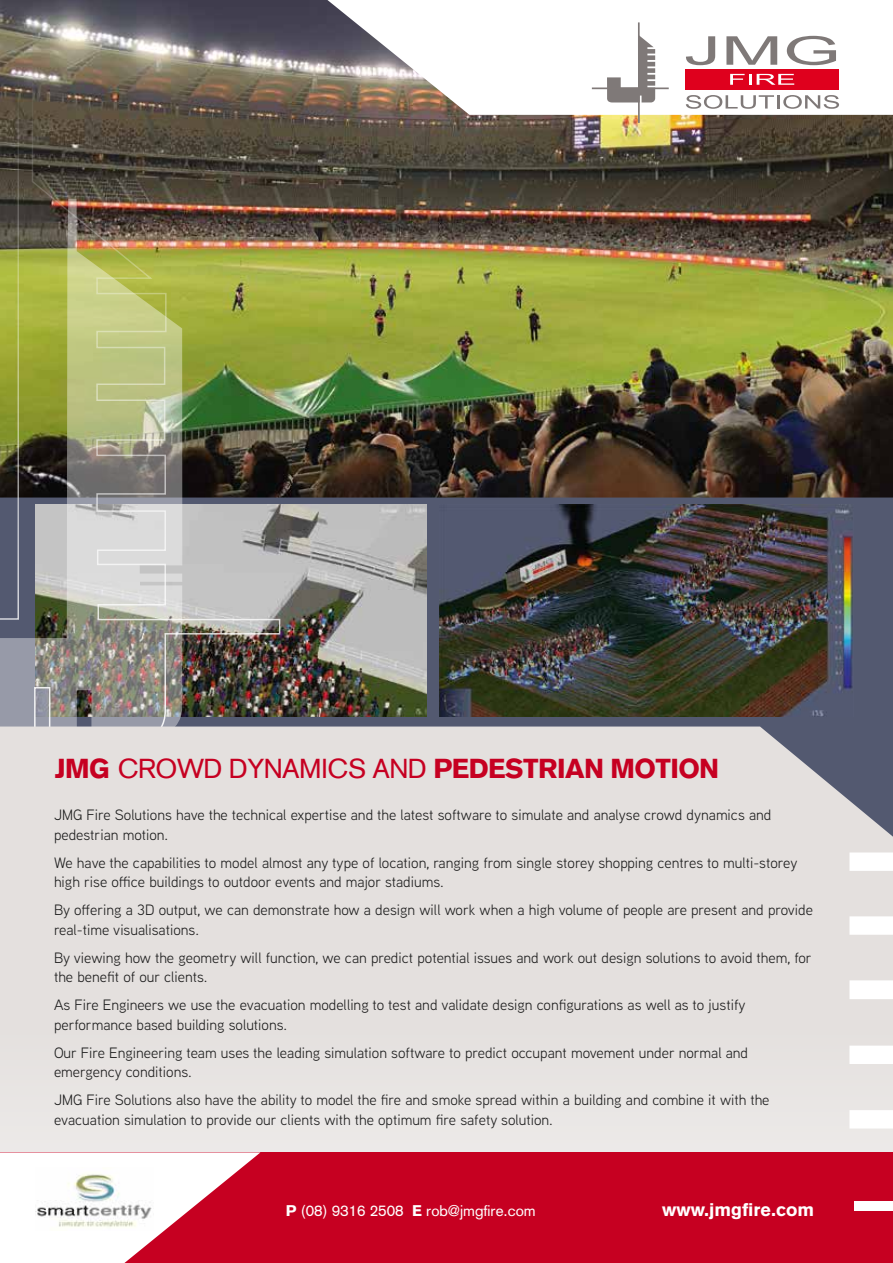
<style>
.page{position:relative;width:893px;height:1263px;background:#fff}
.page>*{position:absolute;margin:0;border:0;box-sizing:border-box;transform-origin:0 0}
.t1{font:900 27px "Akzidenz Grotesk";letter-spacing:-.02em;color:#c60021}
.t2{font:900 18px "Akzidenz Grotesk";color:#fff}
.t3{font:15.3px "Akzidenz Grotesk";color:#fff}
.t4{font:15px/19.5px "Aaux Next";color:#1e1e1e}
.s1{font-weight:400}
.s2{font-weight:900}
</style>
<div class="page">
<div style="left:0;top:497px;width:893px;height:347px;background:#535970"></div>
<img style="left:440px;top:505px;width:413px;height:212px">
<img style="left:281px;top:505px;width:146px;height:212px">
<img style="left:0;top:0;width:893px;height:497px">
<svg style="left:686px;top:36px;width:29px;height:29px"></svg>
<svg style="left:726px;top:36px;width:51px;height:29px"></svg>
<svg style="left:787px;top:36px;width:49px;height:29px"></svg>
<svg style="left:607px;top:35px;width:48px;height:68px"></svg>
<hr style="left:638px;top:22px;width:2px;height:101px;background:#7f7978">
<hr style="left:592px;top:87px;width:77px;height:2px;background:#807978">
<svg style="left:686px;top:95px;width:88px;height:14px"></svg>
<hr style="left:777px;top:95px;width:3px;height:14px;background:#7f7978">
<svg style="left:783px;top:95px;width:56px;height:14px"></svg>
<div style="left:686px;top:69px;width:153px;height:21px;background:#df001d"></div>
<svg style="left:730px;top:74px;width:64px;height:11px"></svg>
<img style="left:0;top:66px;width:281px;height:660px">
<svg style="left:0;top:726px;width:893px;height:426px;background:#e2dfdd"></svg>
<div style="left:0;top:1152px;width:893px;height:111px;background:#c60021"></div>
<div style="left:855px;top:1201px;width:38px;height:9px;background:#fff"></div>
<svg style="left:0;top:1152px;width:260px;height:111px"></svg>
<img style="left:35px;top:1167px;width:118px;height:64px">
<h1 class="t1" style="left:55px;top:753px;width:666px">JMG <span class="s1">CROWD DYNAMICS AND</span> PEDESTRIAN MOTION</h1>
<p class="t4" style="left:54px;top:805px;width:719px">JMG Fire Solutions have the technical expertise and the latest software to simulate and analyse crowd dynamics and pedestrian motion.</p>
<p class="t4" style="left:54px;top:852px;width:745px">We have the capabilities to model almost any type of location, ranging from single storey shopping centres to multi-storey high rise office buildings to outdoor events and major stadiums.</p>
<p class="t4" style="left:54px;top:900px;width:760px">By offering a 3D output, we can demonstrate how a design will work when a high volume of people are present and provide real-time visualisations.</p>
<p class="t4" style="left:54px;top:947px;width:759px">By viewing how the geometry will function, we can predict potential issues and work out design solutions to avoid them, for the benefit of our clients.</p>
<p class="t4" style="left:54px;top:995px;width:693px">As Fire Engineers we use the evacuation modelling to test and validate design configurations as well as to justify performance based building solutions.</p>
<p class="t4" style="left:54px;top:1042px;width:696px">Our Fire Engineering team uses the leading simulation software to predict occupant movement under normal and emergency conditions.</p>
<p class="t4" style="left:54px;top:1090px;width:717px">JMG Fire Solutions also have the ability to model the fire and smoke spread within a building and combine it with the evacuation simulation to provide our clients with the optimum fire safety solution.</p>
<p class="t3" style="left:286px;top:1201px;width:251px"><span class="s2">P</span> (08) 9316 2508 <span class="s2">E</span> ROB@JMGFIRE.COM</p>
<p class="t2" style="left:662px;top:1198px;width:154px">WWW.JMGFIRE.COM</p>
</div>
